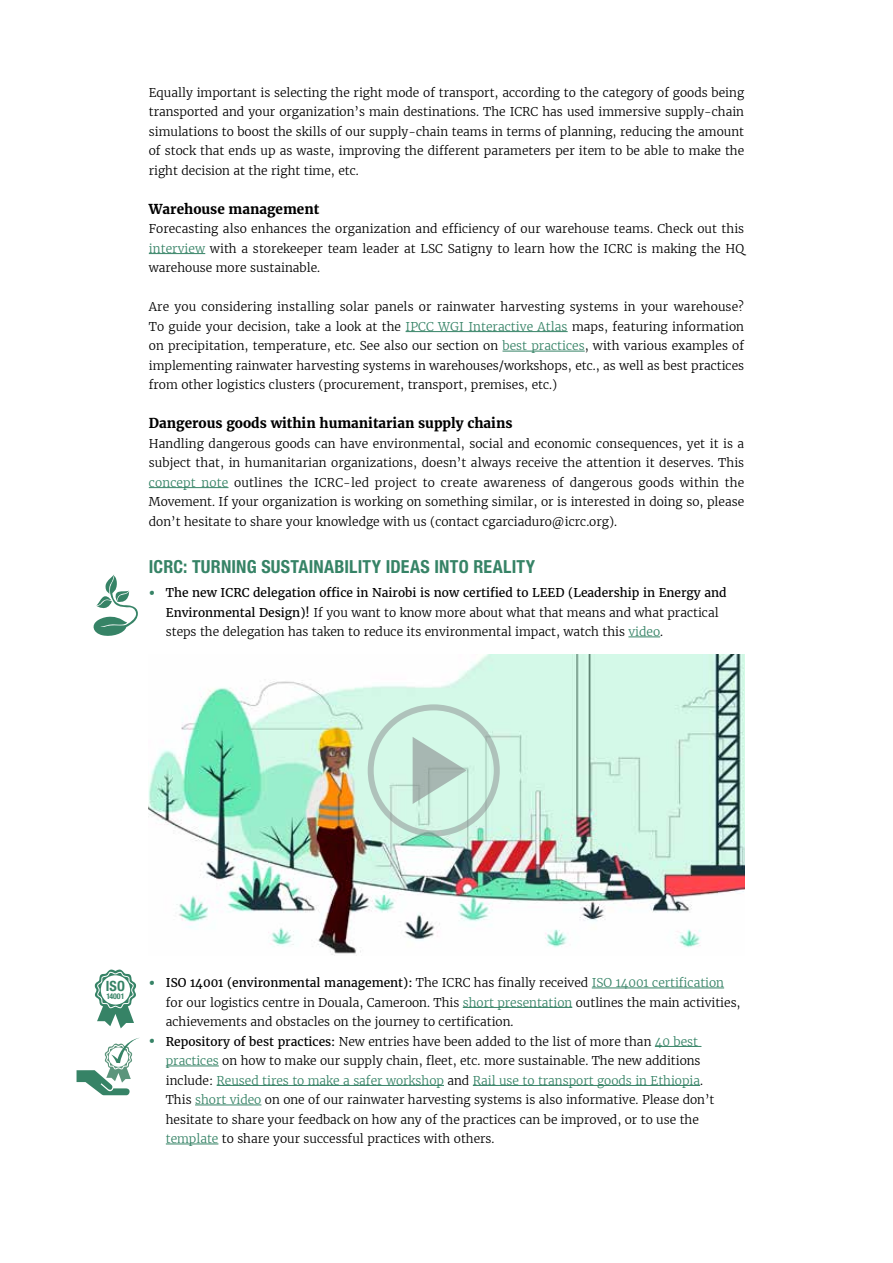
<style>
.page{position:relative;width:893px;height:1263px;background:#fff}
.page>*{position:absolute;margin:0;border:0;box-sizing:border-box;transform-origin:0 0}
.t1{font:700 condensed 18px "Helvetica Neue LT Std";letter-spacing:.01em;color:#368366}
.t2{font:700 condensed 14.1px "Helvetica Neue LT Std";color:#368366}
.t3{font:700 13.5px "Merriweather";color:#000}
.t4{font:300 12px/19.5px "Merriweather";color:#000;text-align:justify}
.t5{font:700 condensed 7.8px "Helvetica Neue LT Std";color:#368366}
.s1{color:#368366}
.s2{font-weight:900;font-size:15px;color:#368366}
.s3{font-weight:400}
</style>
<div class="page">
<hr style="left:149px;top:253px;width:56px;height:1px;background:#368366">
<hr style="left:406px;top:331px;width:162px;height:1px;background:#368366">
<hr style="left:502px;top:351px;width:83px;height:1px;background:#368366">
<hr style="left:149px;top:487px;width:80px;height:1px;background:#368366">
<hr style="left:628px;top:637px;width:32px;height:1px;background:#368366">
<hr style="left:592px;top:988px;width:132px;height:1px;background:#368366">
<hr style="left:463px;top:1007px;width:109px;height:1px;background:#368366">
<hr style="left:655px;top:1046px;width:46px;height:1px;background:#368366">
<hr style="left:166px;top:1066px;width:53px;height:1px;background:#368366">
<hr style="left:217px;top:1085px;width:227px;height:1px;background:#368366">
<hr style="left:473px;top:1085px;width:227px;height:1px;background:#368366">
<hr style="left:195px;top:1105px;width:66px;height:1px;background:#368366">
<hr style="left:166px;top:1144px;width:52px;height:1px;background:#368366">
<img style="left:149px;top:655px;width:595px;height:301px">
<div style="left:368px;top:704px;width:132px;height:132px;border:6px solid #8a8c8e;border-radius:50%"></div>
<svg style="left:413px;top:737px;width:54px;height:67px;background:#bcd7cb"></svg>
<svg style="left:94px;top:969px;width:43px;height:59px"></svg>
<div style="left:101px;top:975px;width:29px;height:29px;background:#fff;border-radius:50%"></div>
<svg style="left:93px;top:574px;width:45px;height:62px"></svg>
<svg style="left:77px;top:1037px;width:63px;height:58px"></svg>
<p class="t4" style="left:149px;top:83px;width:597px">Equally important is selecting the right mode of transport, according to the category of goods being transported and your organization’s main destinations. The ICRC has used immersive supply-chain simulations to boost the skills of our supply-chain teams in terms of planning, reducing the amount of stock that ends up as waste, improving the different parameters per item to be able to make the right decision at the right time, etc.</p>
<p class="t3" style="left:149px;top:200px;width:172px">Warehouse management</p>
<p class="t4" style="left:149px;top:219px;width:597px">Forecasting also enhances the organization and efficiency of our warehouse teams. Check out this <span class="s1">interview</span> with a storekeeper team leader at LSC Satigny to learn how the ICRC is making the HQ warehouse more sustainable.</p>
<p class="t4" style="left:149px;top:297px;width:597px">Are you considering installing solar panels or rainwater harvesting systems in your warehouse?<br>To guide your decision, take a look at the <span class="s1">IPCC WGI Interactive Atlas</span> maps, featuring information on precipitation, temperature, etc. See also our section on <span class="s1">best practices</span>, with various examples of implementing rainwater harvesting systems in warehouses/workshops, etc., as well as best practices from other logistics clusters (procurement, transport, premises, etc.)</p>
<p class="t3" style="left:149px;top:414px;width:365px">Dangerous goods within humanitarian supply chains</p>
<p class="t4" style="left:149px;top:434px;width:597px">Handling dangerous goods can have environmental, social and economic consequences, yet it is a subject that, in humanitarian organizations, doesn’t always receive the attention it deserves. This <span class="s1">concept note</span> outlines the ICRC-led project to create awareness of dangerous goods within the Movement. If your organization is working on something similar, or is interested in doing so, please don’t hesitate to share your knowledge with us (contact cgarciaduro@icrc.org).</p>
<h1 class="t1" style="left:149px;top:556px;width:388px">ICRC: TURNING SUSTAINABILITY IDEAS INTO REALITY</h1>
<p class="t4" style="left:166px;top:583px;width:562px;text-align:left;text-indent:-17px"><span class="s2">•</span> <span class="s3">The new ICRC delegation office in Nairobi is now certified to LEED (Leadership in Energy and<br>Environmental Design)!</span> If you want to know more about what that means and what practical steps the delegation has taken to reduce its environmental impact, watch this <span class="s1">video</span>.</p>
<p class="t2" style="left:106px;top:977px;width:20px">ISO</p>
<p class="t5" style="left:106px;top:991px;width:20px">14001</p>
<p class="t4" style="left:166px;top:973px;width:576px;text-align:left;text-indent:-17px"><span class="s2">•</span> <span class="s3">ISO 14001 (environmental management):</span> The ICRC has finally received <span class="s1">ISO 14001 certification </span>for our logistics centre in Douala, Cameroon. This <span class="s1">short presentation</span> outlines the main activities, achievements and obstacles on the journey to certification.</p>
<p class="t4" style="left:166px;top:1031px;width:550px;text-align:left;text-indent:-17px"><span class="s2">•</span> <span class="s3">Repository of best practices:</span> New entries have been added to the list of more than <span class="s1">40 best practices</span> on how to make our supply chain, fleet, etc. more sustainable. The new additions include: <span class="s1">Reused tires to make a safer workshop</span> and <span class="s1">Rail use to transport goods in Ethiopia</span>.<br>This <span class="s1">short video</span> on one of our rainwater harvesting systems is also informative. Please don’t hesitate to share your feedback on how any of the practices can be improved, or to use the <span class="s1">template</span> to share your successful practices with others.</p>
</div>
